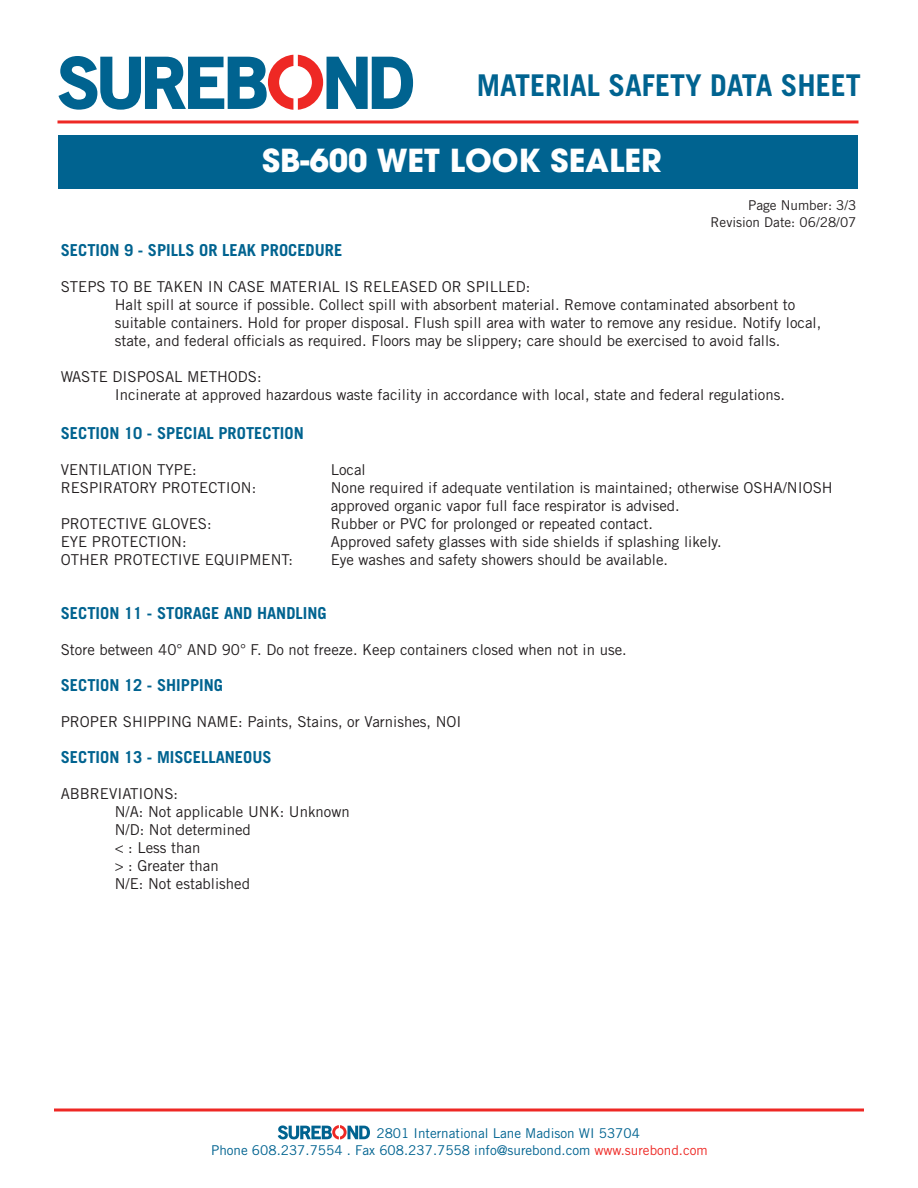
<style>
.page{position:relative;width:918px;height:1188px;background:#fff}
.page>*{position:absolute;margin:0;border:0;box-sizing:border-box;transform-origin:0 0}
.t1{font:700 31.5px "Avant Garde";color:#fff}
.t2{font:700 30px "Trade Gothic";color:#006390}
.t3{font:700 16.5px "Trade Gothic";color:#006390}
.t4{font:15px/18px "Trade Gothic";color:#231f20}
.t5{font:13.5px/16.2px "Trade Gothic";color:#006390}
.t6{font:13.5px/16.2px "Trade Gothic";color:#231f20;text-align:right}
.s1{color:#ee2824}
</style>
<div class="page">
<svg style="left:58px;top:55px;width:355px;height:55px"></svg>
<hr style="left:57px;top:120px;width:801px;height:3px;background:#ee2824">
<div style="left:58px;top:135px;width:800px;height:54px;background:#006390"></div>
<svg style="left:54px;top:1108px;width:810px;height:4px;background:#f25d5a"></svg>
<svg style="left:278px;top:1125px;width:92px;height:14px"></svg>
<h2 class="t2" style="left:477px;top:67px;width:386px">MATERIAL SAFETY DATA SHEET</h2>
<h1 class="t1" style="left:262px;top:140px;width:401px">SB-600 WET LOOK SEALER</h1>
<p class="t6" style="left:711px;top:197px;width:147px">Page Number: /3<br>Revision Date: 06/28/07</p>
<p class="t3" style="left:61px;top:240px;width:283px">SECTION 9 - SPILLS OR LEAK PROCEDURE</p>
<p class="t4" style="left:115px;top:277px;width:708px;text-indent:-54px">STEPS TO BE TAKEN IN CASE MATERIAL IS RELEASED OR SPILLED:<br>Halt spill at source if possible. Collect spill with absorbent material. Remove contaminated absorbent to suitable containers. Hold for proper disposal. Flush spill area with water to remove any residue. Notify local, state, and federal officials as required. Floors may be slippery; care should be exercised to avoid falls.</p>
<p class="t4" style="left:115px;top:367px;width:672px;text-indent:-54px">WASTE DISPOSAL METHODS:<br>Incinerate at approved hazardous waste facility in accordance with local, state and federal regulations.</p>
<p class="t3" style="left:61px;top:423px;width:245px">SECTION 10 - SPECIAL PROTECTION</p>
<p class="t4" style="left:61px;top:461px;width:138px">VENTILATION TYPE:</p>
<p class="t4" style="left:331px;top:461px;width:37px">Local</p>
<p class="t4" style="left:61px;top:479px;width:197px">RESPIRATORY PROTECTION:</p>
<p class="t4" style="left:331px;top:479px;width:504px">None required if adequate ventilation is maintained; otherwise OSHA/NIOSH approved organic vapor full face respirator is advised.</p>
<p class="t4" style="left:61px;top:515px;width:152px">PROTECTIVE GLOVES:</p>
<p class="t4" style="left:331px;top:515px;width:324px">Rubber or PVC for prolonged or repeated contact.</p>
<p class="t4" style="left:61px;top:533px;width:127px">EYE PROTECTION:</p>
<p class="t4" style="left:331px;top:533px;width:392px">Approved safety glasses with side shields if splashing likely.</p>
<p class="t4" style="left:61px;top:551px;width:234px">OTHER PROTECTIVE EQUIPMENT:</p>
<p class="t4" style="left:331px;top:551px;width:339px">Eye washes and safety showers should be available.</p>
<p class="t3" style="left:61px;top:603px;width:267px">SECTION 11 - STORAGE AND HANDLING</p>
<p class="t4" style="left:61px;top:641px;width:568px">Store between 40° AND 90° F. Do not freeze. Keep containers closed when not in use.</p>
<p class="t3" style="left:61px;top:675px;width:164px">SECTION 12 - SHIPPING</p>
<p class="t4" style="left:61px;top:713px;width:402px">PROPER SHIPPING NAME: Paints, Stains, or Varnishes, NOI</p>
<p class="t3" style="left:61px;top:747px;width:212px">SECTION 13 - MISCELLANEOUS</p>
<p class="t4" style="left:115px;top:785px;width:236px;text-indent:-54px">ABBREVIATIONS:<br>N/A: Not applicable UNK: Unknown<br>N/D: Not determined<br>&lt; : Less than<br>&gt; : Greater than<br>N/E: Not established</p>
<p class="t5" style="left:211px;top:1125px;width:498px;text-indent:165px">2801 International Lane Madison WI 53704<br>Phone 608.237.7554 . Fax 608.237.7558 info@surebond.com <span class="s1">www.surebond.com</span></p>
</div>
